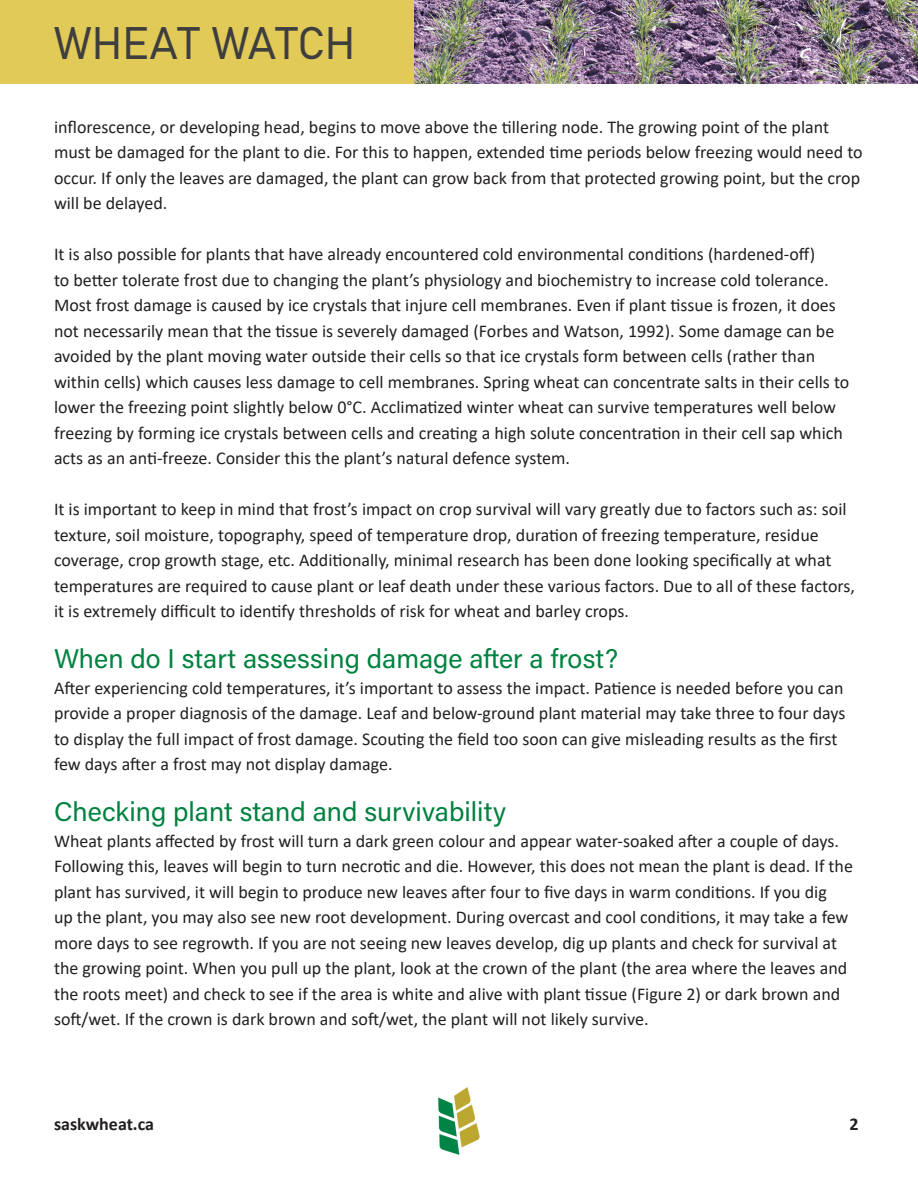
<style>
.page{position:relative;width:918px;height:1188px;background:#fff}
.page>*{position:absolute;margin:0;border:0;box-sizing:border-box;transform-origin:0 0}
.t1{font:300 45px "Bahnschrift";letter-spacing:-.005em;color:#3e3e3f}
.t2{font:27px "Acumin Variable Concept";color:#008240}
.t3{font:18px/25.5px "Calibri";color:#231f20}
.t4{font:700 18px "Calibri";color:#231f20}
</style>
<div class="page">
<img style="left:438px;top:1087px;width:42px;height:68px">
<img style="left:414px;top:0;width:504px;height:84px">
<div style="left:0;top:0;width:414px;height:84px;background:#e1ca58"></div>
<p class="t1" style="left:54px;top:15px;width:303px">WHEAT WATCH</p>
<p class="t3" style="left:54px;top:114px;width:810px">inflorescence, or developing head, begins to move above the tillering node. The growing point of the plant must be damaged for the plant to die. For this to happen, extended time periods below freezing would need to occur. If only the leaves are damaged, the plant can grow back from that protected growing point, but the crop will be delayed.</p>
<p class="t3" style="left:54px;top:241px;width:797px">It is also possible for plants that have already encountered cold environmental conditions (hardened-off)<br>to better tolerate frost due to changing the plant’s physiology and biochemistry to increase cold tolerance.<br>Most frost damage is caused by ice crystals that injure cell membranes. Even if plant tissue is frozen, it does not necessarily mean that the tissue is severely damaged (Forbes and Watson, 1992). Some damage can be avoided by the plant moving water outside their cells so that ice crystals form between cells (rather than within cells) which causes less damage to cell membranes. Spring wheat can concentrate salts in their cells to lower the freezing point slightly below 0°C. Acclimatized winter wheat can survive temperatures well below freezing by forming ice crystals between cells and creating a high solute concentration in their cell sap which acts as an anti-freeze. Consider this the plant’s natural defence system.</p>
<p class="t3" style="left:54px;top:496px;width:803px">It is important to keep in mind that frost’s impact on crop survival will vary greatly due to factors such as: soil texture, soil moisture, topography, speed of temperature drop, duration of freezing temperature, residue coverage, crop growth stage, etc. Additionally, minimal research has been done looking specifically at what temperatures are required to cause plant or leaf death under these various factors. Due to all of these factors, it is extremely difficult to identify thresholds of risk for wheat and barley crops.</p>
<p class="t2" style="left:54px;top:640px;width:566px">When do I start assessing damage after a frost?</p>
<p class="t3" style="left:54px;top:675px;width:793px">After experiencing cold temperatures, it’s important to assess the impact. Patience is needed before you can provide a proper diagnosis of the damage. Leaf and below-ground plant material may take three to four days to display the full impact of frost damage. Scouting the field too soon can give misleading results as the first few days after a frost may not display damage.</p>
<p class="t2" style="left:54px;top:793px;width:454px">Checking plant stand and survivability</p>
<p class="t3" style="left:54px;top:828px;width:801px">Wheat plants affected by frost will turn a dark green colour and appear water-soaked after a couple of days.<br>Following this, leaves will begin to turn necrotic and die. However, this does not mean the plant is dead. If the plant has survived, it will begin to produce new leaves after four to five days in warm conditions. If you dig<br>up the plant, you may also see new root development. During overcast and cool conditions, it may take a few more days to see regrowth. If you are not seeing new leaves develop, dig up plants and check for survival at the growing point. When you pull up the plant, look at the crown of the plant (the area where the leaves and the roots meet) and check to see if the area is white and alive with plant tissue (Figure 2) or dark brown and soft/wet. If the crown is dark brown and soft/wet, the plant will not likely survive.</p>
<p class="t4" style="left:54px;top:1111px;width:102px">saskwheat.ca</p>
<p class="t4" style="left:850px;top:1111px;width:11px">2</p>
</div>
